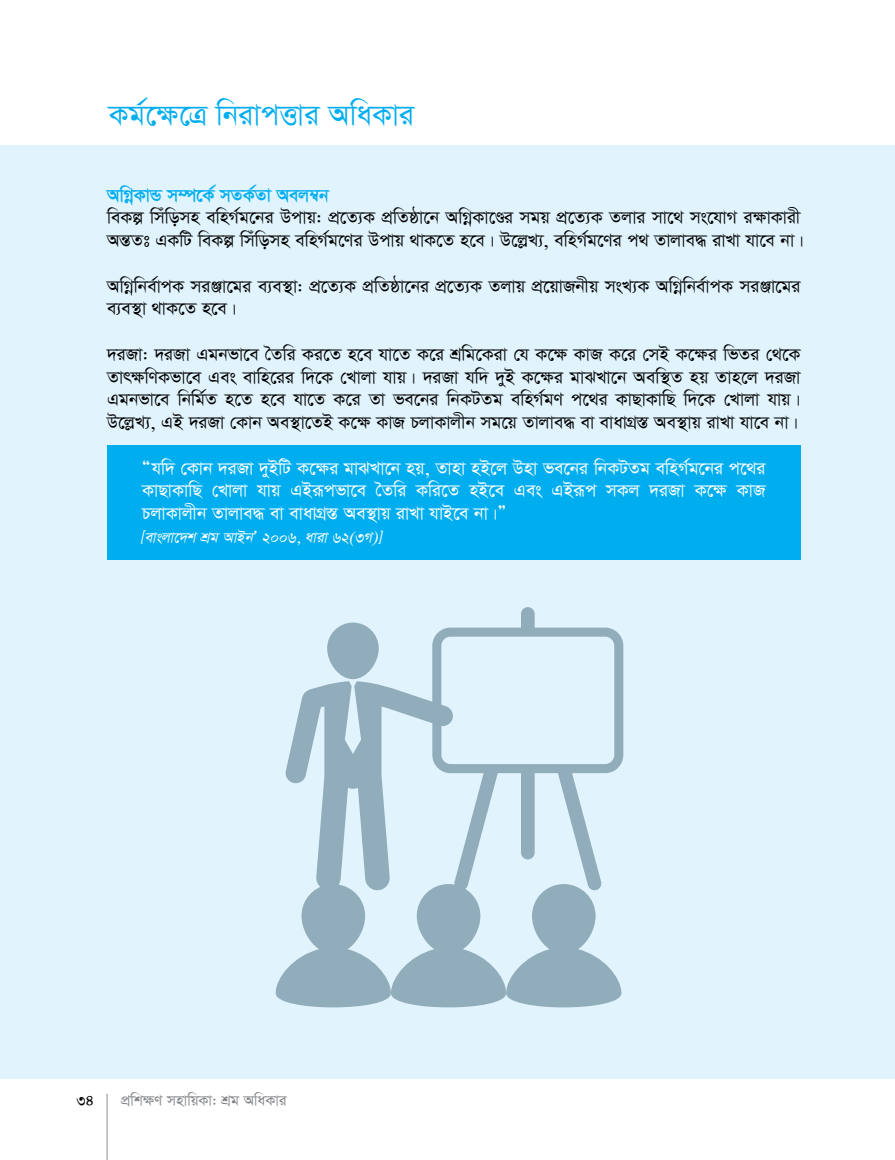
<style>
.page{position:relative;width:895px;height:1160px;background:#fff}
.page>*{position:absolute;margin:0;border:0;box-sizing:border-box;transform-origin:0 0}
.t1{font:35px "Sutonny MJ";color:#00aeef}
.t2{font:21px/22.8px "Sutonny MJ";color:#000}
.t3{font:21px/22.8px "Sutonny MJ";color:#fff;text-align:justify}
.t4{font:700 21px "Sutonny MJ";color:#00aeef}
.t5{font:italic 17.5px "Sutonny MJ";color:#fff}
.t6{font:17.5px "Sutonny MJ";color:#808285}
.t7{font:17.5px "Sutonny MJ";color:#000}
</style>
<div class="page">
<div style="left:0;top:145px;width:895px;height:932px;background:#e1f4fd"></div>
<div style="left:107px;top:445px;width:693px;height:115px;background:#00aeef"></div>
<hr style="left:106px;top:1093px;width:2px;height:66px;background:#bcbec0">
<svg style="left:276px;top:607px;width:347px;height:400px"></svg>
<h1 class="t1" style="left:109px;top:96px;width:307px">KG©‡¶‡Î WBIVCËVI AWAKVI</h1>
<p class="t4" style="left:107px;top:183px;width:223px">AWMŒKVÛ M¤Ú‡K© MZK©ZV AEJ¤^B</p>
<p class="t2" style="left:107px;top:207px;width:698px">WEKÍ WMUWOMN EWNM©G‡BI DCVQ: CÖ‡Z¨K CÖWZÔV‡B AWMŒKV‡ÐI MGQ CÖ‡Z¨K ZJVI MV‡_ MS‡HVM I¶VKVIX<br>AŠÍZT GKWU WEKÍ WMUWOMN EWNM©G‡YI DCVQ _VK‡Z N‡E| D‡JØL¨, EWNM©G‡YI C_ ZVJVE× IVLV HV‡E BV|</p>
<p class="t2" style="left:107px;top:275px;width:695px">AWMŒWBE©VCK MIÄV‡GI E¨E¯’V: CÖ‡Z¨K CÖWZÔV‡BI CÖ‡Z¨K ZJVQ CÖ‡QVRBXQ MSL¨K AWMŒWBE©VCK MIÄV‡GI<br>E¨E¯’V _VK‡Z N‡E|</p>
<p class="t2" style="left:107px;top:344px;width:695px;text-align:justify">`IRV: `IRV GGBFV‡E ˆZWI KI‡Z N‡E HV‡Z K‡I KÖWG‡KIV †H K‡¶ KVR K‡I †MB K‡¶I WFZI †_‡K ZVR¶WYKFV‡E GES EVWN‡II W`‡K †LVJV HVQ| `IRV HW` `YB K‡¶I GVSLV‡B AEW¯’Z NQ ZVN‡J `IRV GGBFV‡E WBWG©Z N‡Z N‡E HV‡Z K‡I ZV FE‡BI WBKUZG EWNM©GY C‡_I KVQVKVWQ W`‡K †LVJV HVQ| D‡JØL¨, GB `IRV †KVB AE¯’V‡ZB K‡¶ KVR PJVKVJXB MG‡Q ZVJVE× EV EVAVMÖ¯ÍAE¯’VQ IVLV HV‡E BV|</p>
<p class="t3" style="left:142px;top:457px;width:625px">ÒHW` †KVB `IRV `YBWU K‡¶I GVSLV‡B NQ, ZVNV NB‡J DNV FE‡BI WBKUZG EWNM©G‡BI C‡_I KVQVKVWQ †LVJV HVQ GBIƑCFV‡E ˆZWI KWI‡Z NB‡E GES GBIƑC MKJ `IRV K‡¶ KVR PJVKVJXB ZVJVE× EV EVAVMÖ¯ÍAE¯’VQ IVLV HVB‡E BV|Ó</p>
<p class="t5" style="left:142px;top:528px;width:241px">[EVSJV‡`K KÖG AVBBÕ 2006, AVIV 62(3M)]</p>
<p class="t7" style="left:77px;top:1090px;width:19px">34</p>
<p class="t6" style="left:121px;top:1090px;width:167px">CÖWK¶Y MNVWQKV: KÖG AWAKVI</p>
</div>
